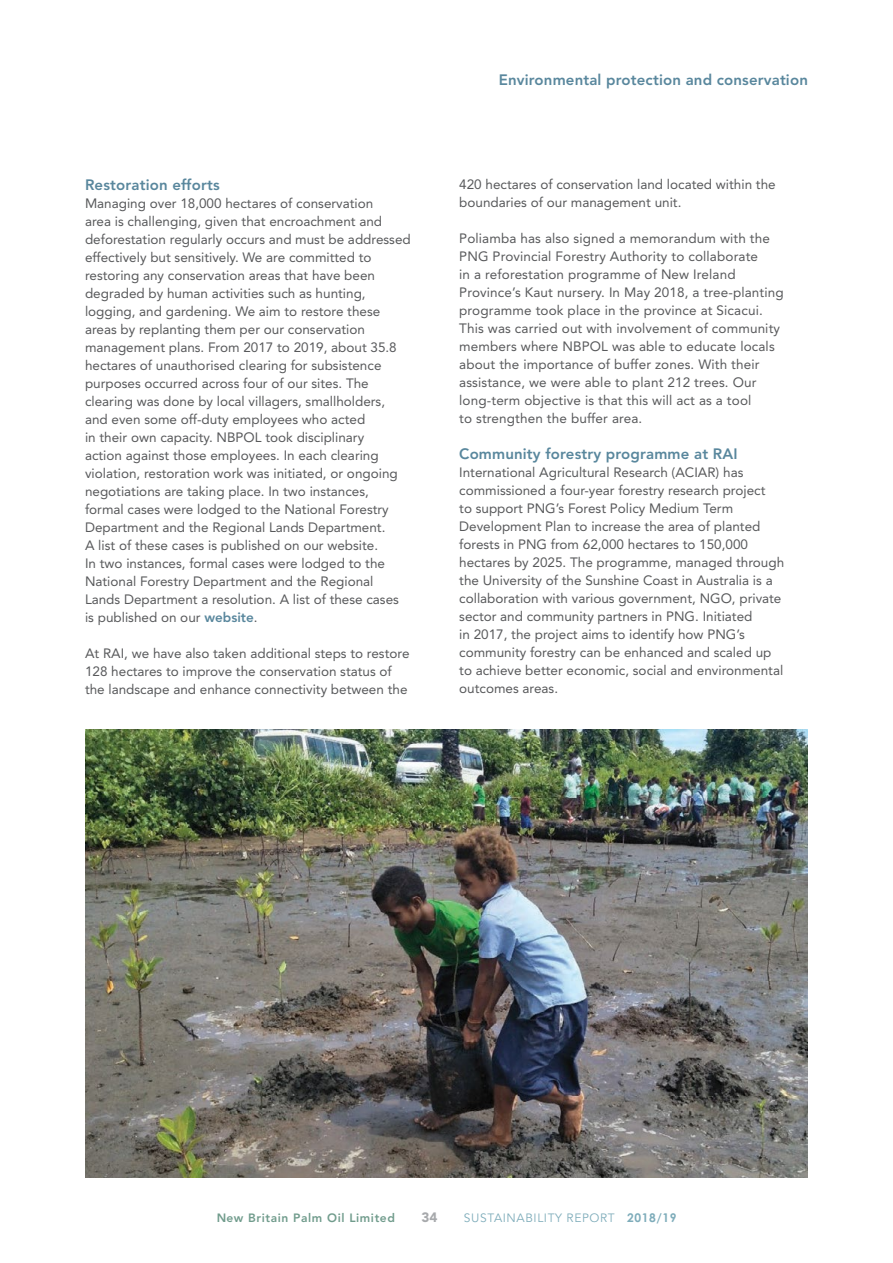
<style>
.page{position:relative;width:893px;height:1263px;background:#fff}
.page>*{position:absolute;margin:0;border:0;box-sizing:border-box;transform-origin:0 0}
.t1{font:800 15px "Avenir LT Std";letter-spacing:.01em;color:#59879d}
.t2{font:13.5px/18px "Avenir LT Std";color:#58595b}
.t3{font:900 13.5px "Avenir LT Std";color:#a7a9ac}
.t4{font:12px "Avenir LT Std";letter-spacing:.05em;color:#28758c}
.t5{font:800 12px "Avenir LT Std";letter-spacing:.05em;color:#125a40}
.s1{font-weight:800;color:#59879d}
.s2{font-family:"Century Gothic";font-weight:700}
</style>
<div class="page">
<img style="left:85px;top:729px;width:723px;height:448px">
<p class="t1" style="left:85px;top:176px;width:136px">Restoration efforts</p>
<p class="t2" style="left:85px;top:194px;width:327px">Managing over 18,000 hectares of conservation<br>area is challenging, given that encroachment and deforestation regularly occurs and must be addressed effectively but sensitively. We are committed to restoring any conservation areas that have been degraded by human activities such as hunting, logging, and gardening. We aim to restore these areas by replanting them per our conservation management plans. From 2017 to 2019, about 35.8 hectares of unauthorised clearing for subsistence purposes occurred across four of our sites. The clearing was done by local villagers, smallholders, and even some off-duty employees who acted<br>in their own capacity. NBPOL took disciplinary<br>action against those employees. In each clearing violation, restoration work was initiated, or ongoing negotiations are taking place. In two instances, formal cases were lodged to the National Forestry Department and the Regional Lands Department.<br>A list of these cases is published on our website.<br>In two instances, formal cases were lodged to the National Forestry Department and the Regional Lands Department a resolution. A list of these cases is published on our <span class="s1">website</span>.</p>
<p class="t2" style="left:85px;top:644px;width:326px">At RAI, we have also taken additional steps to restore<br>128 hectares to improve the conservation status of the landscape and enhance connectivity between the</p>
<p class="t1" style="left:499px;top:71px;width:311px">Environmental protection and conservation</p>
<p class="t2" style="left:459px;top:175px;width:318px">420 hectares of conservation land located within the boundaries of our management unit.</p>
<p class="t2" style="left:459px;top:229px;width:326px">Poliamba has also signed a memorandum with the PNG Provincial Forestry Authority to collaborate<br>in a reforestation programme of New Ireland Province’s Kaut nursery. In May 2018, a tree-planting programme took place in the province at Sicacui.<br>This was carried out with involvement of community members where NBPOL was able to educate locals about the importance of buffer zones. With their assistance, we were able to plant 212 trees. Our long-term objective is that this will act as a tool<br>to strengthen the buffer area.</p>
<p class="t1" style="left:459px;top:445px;width:280px">Community forestry programme at RAI</p>
<p class="t2" style="left:459px;top:463px;width:326px">International Agricultural Research (ACIAR) has commissioned a four-year forestry research project<br>to support PNG’s Forest Policy Medium Term Development Plan to increase the area of planted forests in PNG from 62,000 hectares to 150,000 hectares by 2025. The programme, managed through the University of the Sunshine Coast in Australia is a collaboration with various government, NGO, private sector and community partners in PNG. Initiated<br>in 2017, the project aims to identify how PNG’s community forestry can be enhanced and scaled up to achieve better economic, social and environmental outcomes areas.</p>
<p class="t5" style="left:216px;top:1210px;width:180px">New Britain Palm Oil Limited</p>
<p class="t3" style="left:421px;top:1209px;width:17px">34</p>
<p class="t4" style="left:464px;top:1210px;width:214px">SUSTAINABILITY REPORT <span class="s2">2018/19</span></p>
</div>
